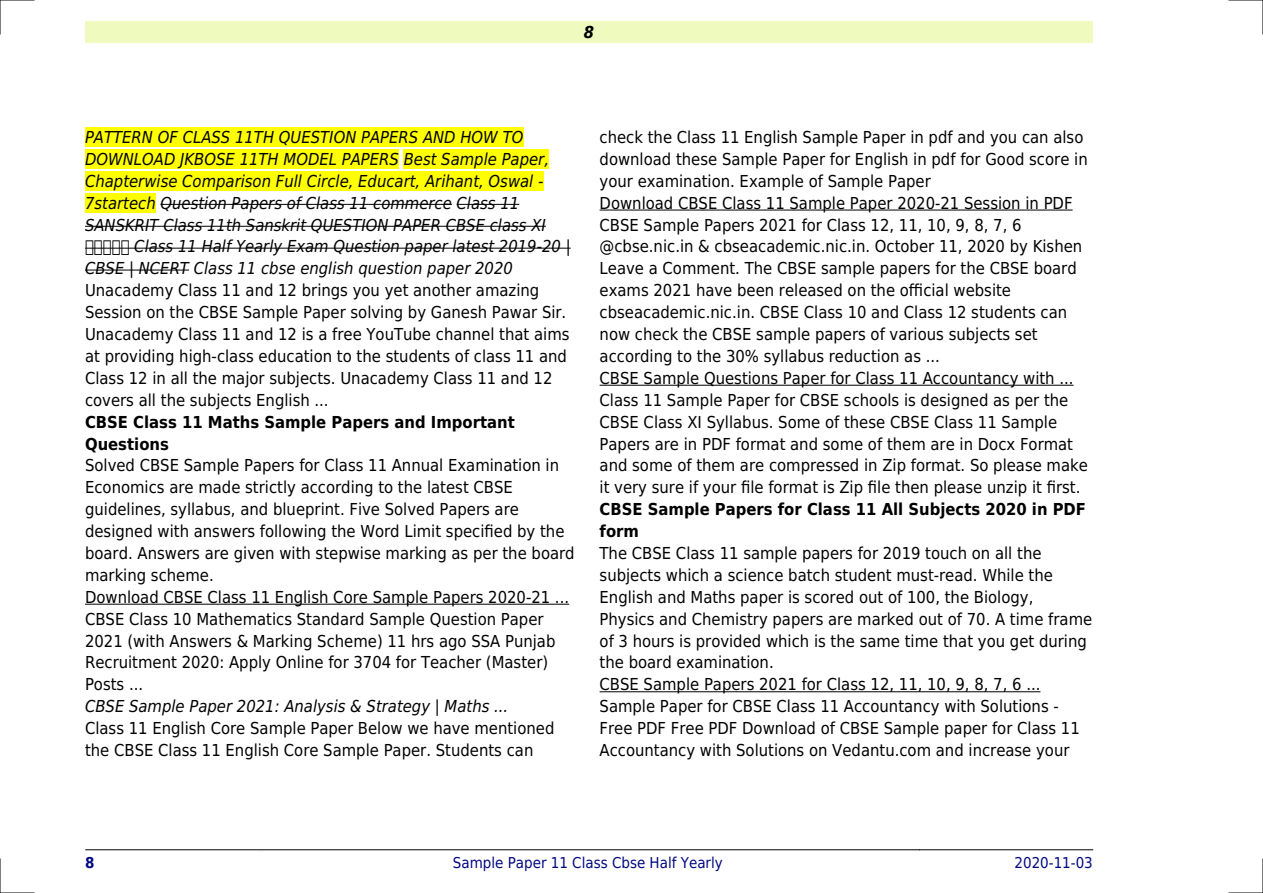
<style>
.page{position:relative;width:1263px;height:893px;background:#fff}
.page>*{position:absolute;margin:0;border:0;box-sizing:border-box;transform-origin:0 0}
.t1{font:16.5px/21.9px "DejaVu Sans Condensed";color:#000}
.t2{font:italic 16.5px "DejaVu Sans Condensed";color:#000}
.t3{font:700 16.5px/21.9px "DejaVu Sans Condensed";color:#000}
.t4{font:italic 700 16.5px "DejaVu Sans Condensed";color:#000}
.t5{font:15px "DejaVu Sans Condensed";color:#000880}
.t6{font:700 15px "DejaVu Sans Condensed";color:#000880}
</style>
<div class="page">
<div style="left:85px;top:21px;width:1008px;height:22px;background:#effbbe"></div>
<hr style="left:85px;top:849px;width:171px;height:1px;background:#000">
<hr style="left:257px;top:849px;width:662px;height:1px;background:#000">
<hr style="left:919px;top:849px;width:174px;height:1px;background:#000">
<div style="left:85px;top:128px;width:438px;height:19px;background:#ff0"></div>
<div style="left:85px;top:150px;width:314px;height:19px;background:#ff0"></div>
<div style="left:404px;top:150px;width:145px;height:19px;background:#ff0"></div>
<div style="left:85px;top:171px;width:458px;height:20px;background:#ff0"></div>
<div style="left:85px;top:193px;width:71px;height:20px;background:#ff0"></div>
<hr style="left:160px;top:204px;width:292px;height:1px;background:#000">
<hr style="left:457px;top:204px;width:62px;height:1px;background:#000">
<hr style="left:85px;top:226px;width:461px;height:1px;background:#000">
<hr style="left:85px;top:248px;width:486px;height:1px;background:#000">
<hr style="left:85px;top:270px;width:104px;height:1px;background:#000">
<hr style="left:85px;top:604px;width:484px;height:1px;background:#000">
<hr style="left:600px;top:210px;width:472px;height:1px;background:#000">
<hr style="left:600px;top:385px;width:473px;height:1px;background:#000">
<hr style="left:600px;top:691px;width:440px;height:1px;background:#000">
<hr style="left:0;top:0;width:34px;height:1px;background:#000">
<hr style="left:1229px;top:0;width:34px;height:1px;background:#000">
<hr style="left:0;top:892px;width:34px;height:1px;background:#000">
<hr style="left:1229px;top:892px;width:34px;height:1px;background:#000">
<hr style="left:0;top:0;width:1px;height:34px;background:#000">
<hr style="left:0;top:859px;width:1px;height:34px;background:#000">
<hr style="left:1262px;top:0;width:1px;height:34px;background:#000">
<hr style="left:1262px;top:859px;width:1px;height:34px;background:#000">
<svg style="left:86px;top:247px;width:43px;height:2px"></svg>
<p class="t4" style="left:584px;top:23px;width:12px">8</p>
<p class="t2" style="left:85px;top:128px;width:440px">PATTERN OF CLASS 11TH QUESTION PAPERS AND HOW TO</p>
<p class="t2" style="left:85px;top:150px;width:465px">DOWNLOAD JKBOSE 11TH MODEL PAPERS Best Sample Paper,</p>
<p class="t2" style="left:85px;top:171px;width:460px">Chapterwise Comparison Full Circle, Educart, Arihant, Oswal -</p>
<p class="t2" style="left:85px;top:193px;width:436px">7startech Question Papers of Class 11 commerce Class 11</p>
<p class="t2" style="left:85px;top:215px;width:462px">SANSKRIT Class 11th Sanskrit QUESTION PAPER CBSE class XI</p>
<p class="t2" style="left:134px;top:237px;width:438px">Class 11 Half Yearly Exam Question paper latest 2019-20 |</p>
<p class="t2" style="left:85px;top:259px;width:429px">CBSE | NCERT Class 11 cbse english question paper 2020</p>
<p class="t1" style="left:85px;top:280px;width:486px">Unacademy Class 11 and 12 brings you yet another amazing Session on the CBSE Sample Paper solving by Ganesh Pawar Sir.<br>Unacademy Class 11 and 12 is a free YouTube channel that aims at providing high-class education to the students of class 11 and Class 12 in all the major subjects. Unacademy Class 11 and 12 covers all the subjects English ...</p>
<p class="t3" style="left:85px;top:411px;width:431px">CBSE Class 11 Maths Sample Papers and Important<br>Questions</p>
<p class="t1" style="left:85px;top:455px;width:491px">Solved CBSE Sample Papers for Class 11 Annual Examination in Economics are made strictly according to the latest CBSE guidelines, syllabus, and blueprint. Five Solved Papers are designed with answers following the Word Limit specified by the board. Answers are given with stepwise marking as per the board marking scheme.<br>Download CBSE Class 11 English Core Sample Papers 2020-21 ...<br>CBSE Class 10 Mathematics Standard Sample Question Paper 2021 (with Answers &amp; Marking Scheme) 11 hrs ago SSA Punjab Recruitment 2020: Apply Online for 3704 for Teacher (Master)<br>Posts ...</p>
<p class="t2" style="left:85px;top:697px;width:425px">CBSE Sample Paper 2021: Analysis &amp; Strategy | Maths ...</p>
<p class="t1" style="left:85px;top:717px;width:471px">Class 11 English Core Sample Paper Below we have mentioned the CBSE Class 11 English Core Sample Paper. Students can</p>
<p class="t1" style="left:600px;top:126px;width:490px">check the Class 11 English Sample Paper in pdf and you can also download these Sample Paper for English in pdf for Good score in your examination. Example of Sample Paper<br>Download CBSE Class 11 Sample Paper 2020-21 Session in PDF CBSE Sample Papers 2021 for Class 12, 11, 10, 9, 8, 7, 6 @cbse.nic.in &amp; cbseacademic.nic.in. October 11, 2020 by Kishen Leave a Comment. The CBSE sample papers for the CBSE board exams 2021 have been released on the official website cbseacademic.nic.in. CBSE Class 10 and Class 12 students can now check the CBSE sample papers of various subjects set according to the 30% syllabus reduction as ...<br>CBSE Sample Questions Paper for Class 11 Accountancy with ...<br>Class 11 Sample Paper for CBSE schools is designed as per the CBSE Class XI Syllabus. Some of these CBSE Class 11 Sample Papers are in PDF format and some of them are in Docx Format and some of them are compressed in Zip format. So please make it very sure if your file format is Zip file then please unzip it first.</p>
<p class="t3" style="left:600px;top:498px;width:488px">CBSE Sample Papers for Class 11 All Subjects 2020 in PDF form</p>
<p class="t1" style="left:600px;top:542px;width:494px">The CBSE Class 11 sample papers for 2019 touch on all the subjects which a science batch student must-read. While the English and Maths paper is scored out of 100, the Biology, Physics and Chemistry papers are marked out of 70. A time frame of 3 hours is provided which is the same time that you get during the board examination.<br>CBSE Sample Papers 2021 for Class 12, 11, 10, 9, 8, 7, 6 ...<br>Sample Paper for CBSE Class 11 Accountancy with Solutions - Free PDF Free PDF Download of CBSE Sample paper for Class 11<br>Accountancy with Solutions on Vedantu.com and increase your</p>
<p class="t6" style="left:85px;top:854px;width:11px">8</p>
<p class="t5" style="left:453px;top:854px;width:271px">Sample Paper 11 Class Cbse Half Yearly</p>
<p class="t5" style="left:1014px;top:854px;width:80px">2020-11-03</p>
</div>
